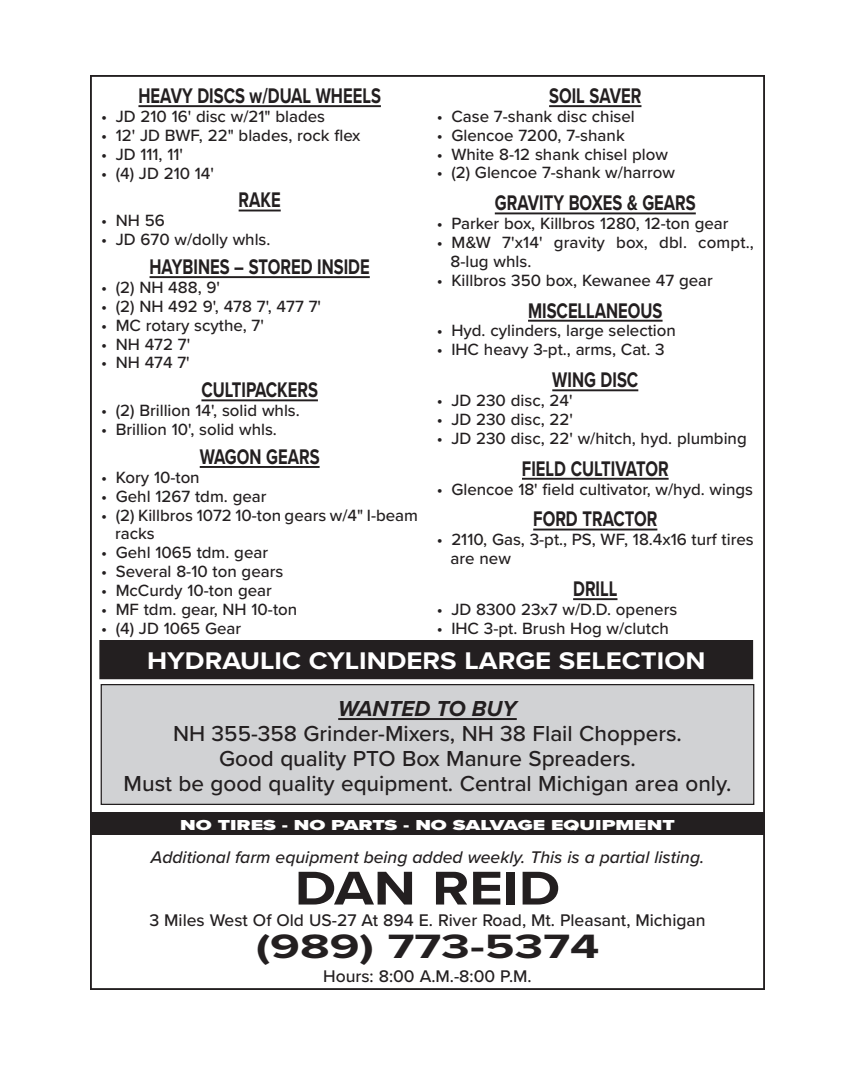
<style>
.page{position:relative;width:855px;height:1080px;background:#fff}
.page>*{position:absolute;margin:0;border:0;box-sizing:border-box;transform-origin:0 0}
.t1{font:700 49.12px "Proxima Nova";color:#231f20;scale:1.18 1}
.t2{font:700 35px "Proxima Nova";color:#231f20;scale:1.4 1}
.t3{font:700 25px "Proxima Nova";color:#fff;scale:1.1 1}
.t4{font:500 22.5px/25px "Proxima Nova";color:#231f20;text-align:center}
.t5{font:italic 700 22.5px "Proxima Nova";color:#231f20}
.t6{font:700 21.88px "Proxima Nova";color:#231f20;scale:.75 1}
.t7{font:500 17.5px "Proxima Nova";color:#231f20}
.t8{font:italic 500 17.5px "Proxima Nova";color:#231f20}
.t9{font:500 16.88px/18.9px "Proxima Nova";color:#231f20}
.t10{font:900 15px "Proxima Nova";color:#fff;scale:1.39 1}
</style>
<div class="page">
<hr style="left:138px;top:105px;width:243px;height:2px;background:#231f20">
<hr style="left:239px;top:210px;width:42px;height:1px;background:#231f20">
<hr style="left:150px;top:276px;width:220px;height:2px;background:#231f20">
<hr style="left:201px;top:399px;width:117px;height:2px;background:#231f20">
<hr style="left:200px;top:466px;width:120px;height:2px;background:#231f20">
<hr style="left:549px;top:105px;width:92px;height:2px;background:#231f20">
<hr style="left:495px;top:212px;width:201px;height:2px;background:#231f20">
<hr style="left:528px;top:320px;width:135px;height:2px;background:#231f20">
<hr style="left:552px;top:389px;width:86px;height:2px;background:#231f20">
<hr style="left:522px;top:478px;width:147px;height:2px;background:#231f20">
<hr style="left:533px;top:529px;width:124px;height:2px;background:#231f20">
<hr style="left:573px;top:598px;width:44px;height:2px;background:#231f20">
<div style="left:90px;top:813px;width:675px;height:22px;background:#231f20"></div>
<div style="left:100px;top:641px;width:652px;height:38px;background:#231f20"></div>
<div style="left:99px;top:640px;width:654px;height:39px;border:1px solid #231f20"></div>
<div style="left:101px;top:685px;width:653px;height:119px;background:#d1d2d4"></div>
<hr style="left:338px;top:718px;width:179px;height:2px;background:#231f20">
<div style="left:101px;top:684px;width:653px;height:121px;border:1px solid #231f20"></div>
<p class="t6" style="left:138px;top:83px;width:325px">HEAVY DISCS w/DUAL WHEELS</p>
<p class="t9" style="left:101px;top:107px;width:225px">• JD 210 16' disc w/21" blades</p>
<p class="t9" style="left:101px;top:126px;width:261px">• 12' JD BWF, 22" blades, rock flex</p>
<p class="t9" style="left:101px;top:144px;width:83px">• JD 111, 11'</p>
<p class="t9" style="left:101px;top:163px;width:114px">• (4) JD 210 14'</p>
<p class="t6" style="left:239px;top:187px;width:58px">RAKE</p>
<p class="t9" style="left:101px;top:211px;width:65px">• NH 56</p>
<p class="t9" style="left:101px;top:230px;width:171px">• JD 670 w/dolly whls.</p>
<p class="t6" style="left:150px;top:254px;width:295px">HAYBINES – STORED INSIDE</p>
<p class="t9" style="left:101px;top:278px;width:120px">• (2) NH 488, 9'</p>
<p class="t9" style="left:101px;top:297px;width:221px">• (2) NH 492 9', 478 7', 477 7'</p>
<p class="t9" style="left:101px;top:315px;width:164px">• MC rotary scythe, 7'</p>
<p class="t9" style="left:101px;top:334px;width:90px">• NH 472 7'</p>
<p class="t9" style="left:101px;top:353px;width:90px">• NH 474 7'</p>
<p class="t6" style="left:201px;top:377px;width:157px">CULTIPACKERS</p>
<p class="t9" style="left:101px;top:401px;width:200px">• (2) Brillion 14', solid whls.</p>
<p class="t9" style="left:101px;top:420px;width:177px">• Brillion 10', solid whls.</p>
<p class="t6" style="left:200px;top:444px;width:161px">WAGON GEARS</p>
<p class="t9" style="left:101px;top:468px;width:100px">• Kory 10-ton</p>
<p class="t9" style="left:101px;top:486px;width:167px">• Gehl 1267 tdm. gear</p>
<p class="t9" style="left:115px;top:505px;width:305px;text-indent:-14px">• (2) Killbros 1072 10-ton gears w/4" I-beam racks</p>
<p class="t9" style="left:101px;top:543px;width:168px">• Gehl 1065 tdm. gear</p>
<p class="t9" style="left:101px;top:562px;width:184px">• Several 8-10 ton gears</p>
<p class="t9" style="left:101px;top:581px;width:172px">• McCurdy 10-ton gear</p>
<p class="t9" style="left:101px;top:600px;width:198px">• MF tdm. gear, NH 10-ton</p>
<p class="t9" style="left:101px;top:618px;width:141px">• (4) JD 1065 Gear</p>
<p class="t6" style="left:549px;top:83px;width:125px">SOIL SAVER</p>
<p class="t9" style="left:437px;top:107px;width:200px">• Case 7-shank disc chisel</p>
<p class="t9" style="left:437px;top:125px;width:189px">• Glencoe 7200, 7-shank</p>
<p class="t9" style="left:437px;top:144px;width:233px">• White 8-12 shank chisel plow</p>
<p class="t9" style="left:437px;top:163px;width:240px">• (2) Glencoe 7-shank w/harrow</p>
<p class="t6" style="left:495px;top:190px;width:270px">GRAVITY BOXES &amp; GEARS</p>
<p class="t9" style="left:437px;top:214px;width:293px">• Parker box, Killbros 1280, 12-ton gear</p>
<p class="t9" style="left:451px;top:233px;width:305px;text-indent:-14px">• M&amp;W 7'x14' gravity box, dbl. compt.,<br>8-lug whls.</p>
<p class="t9" style="left:437px;top:270px;width:278px">• Killbros 350 box, Kewanee 47 gear</p>
<p class="t6" style="left:528px;top:297px;width:181px">MISCELLANEOUS</p>
<p class="t9" style="left:437px;top:321px;width:241px">• Hyd. cylinders, large selection</p>
<p class="t9" style="left:437px;top:340px;width:229px">• IHC heavy 3-pt., arms, Cat. 3</p>
<p class="t6" style="left:552px;top:367px;width:116px">WING DISC</p>
<p class="t9" style="left:437px;top:391px;width:137px">• JD 230 disc, 24'</p>
<p class="t9" style="left:437px;top:410px;width:138px">• JD 230 disc, 22'</p>
<p class="t9" style="left:437px;top:428px;width:311px">• JD 230 disc, 22' w/hitch, hyd. plumbing</p>
<p class="t6" style="left:522px;top:455px;width:197px">FIELD CULTIVATOR</p>
<p class="t9" style="left:437px;top:479px;width:318px">• Glencoe 18' field cultivator, w/hyd. wings</p>
<p class="t6" style="left:533px;top:506px;width:167px">FORD TRACTOR</p>
<p class="t9" style="left:451px;top:530px;width:305px;text-indent:-14px">• 2110, Gas, 3-pt., PS, WF, 18.4x16 turf tires are new</p>
<p class="t6" style="left:573px;top:576px;width:61px">DRILL</p>
<p class="t9" style="left:437px;top:600px;width:242px">• JD 8300 23x7 w/D.D. openers</p>
<p class="t9" style="left:437px;top:618px;width:234px">• IHC 3-pt. Brush Hog w/clutch</p>
<h3 class="t3" style="left:147px;top:646px;width:509px">HYDRAULIC CYLINDERS LARGE SELECTION</h3>
<h3 class="t5" style="left:338px;top:692px;width:180px">WANTED TO BUY</h3>
<h3 class="t4" style="left:124px;top:721px;width:609px">NH 355-358 Grinder-Mixers, NH 38 Flail Choppers.<br>Good quality PTO Box Manure Spreaders.<br>Must be good quality equipment. Central Michigan area only.</h3>
<p class="t10" style="left:180px;top:816px;width:357px">NO TIRES - NO PARTS - NO SALVAGE EQUIPMENT</p>
<p class="t8" style="left:151px;top:847px;width:555px">Additional farm equipment being added weekly. This is a partial listing.</p>
<h1 class="t1" style="left:295px;top:859px;width:226px">DAN REID</h1>
<p class="t7" style="left:149px;top:910px;width:558px">3 Miles West Of Old US-27 At 894 E. River Road, Mt. Pleasant, Michigan</p>
<h2 class="t2" style="left:256px;top:926px;width:247px">(989) 773-5374</h2>
<p class="t7" style="left:323px;top:966px;width:210px">Hours: 8:00 A.M.-8:00 P.M.</p>
</div>
